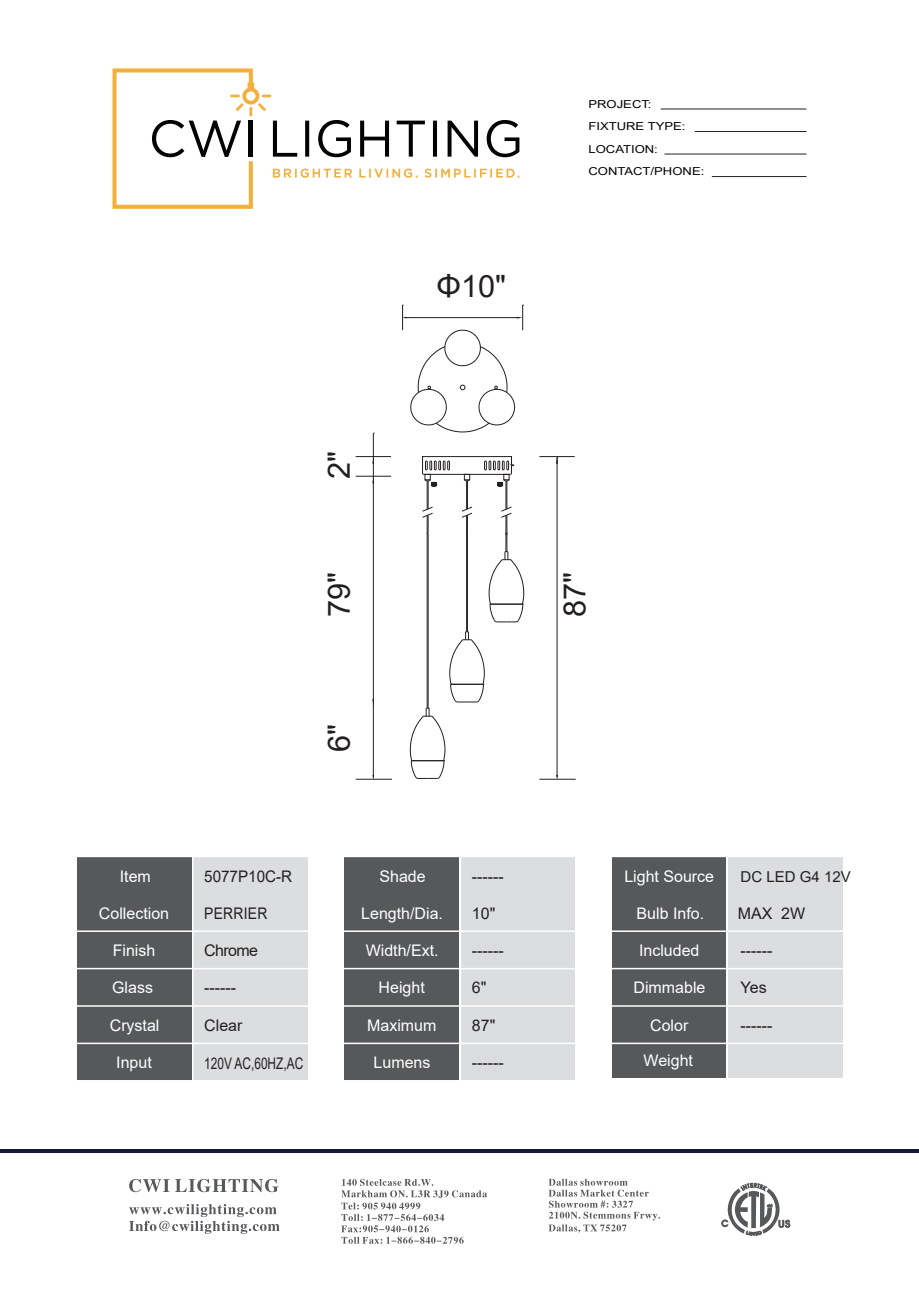
<style>
.page{position:relative;width:919px;height:1289px;background:#fff}
.page>*{position:absolute;margin:0;border:0;box-sizing:border-box;transform-origin:0 0}
.t1{font:30.75px "Arial";color:#231f20}
.t2{font:16.05px "Arial";color:#fff}
.t3{font:16.05px "Arial";color:#231f20}
.t4{font:16.05px "Arial";color:#231f20;scale:.74 1}
.t5{font:16.05px "Arial";color:#231f20;scale:.95 1}
.t6{font:16.05px "Arial";letter-spacing:.02em;color:#231f20;scale:.87 1}
.t7{font:15px "Arial";color:#231f20}
.t8{font:10.95px/22.4px "Arial";color:#030303;scale:1.19 1}
</style>
<div class="page">
<hr style="left:0;top:1149px;width:918px;height:4px;background:#171836">
<div style="left:611px;top:856px;width:115px;height:221px;background:#57585a"></div>
<div style="left:77px;top:856px;width:114px;height:224px;background:#57585a"></div>
<div style="left:344px;top:856px;width:115px;height:224px;background:#57585a"></div>
<div style="left:728px;top:856px;width:114px;height:221px;background:#dcdddf"></div>
<div style="left:193px;top:856px;width:115px;height:224px;background:#dcdddf"></div>
<div style="left:460px;top:856px;width:115px;height:224px;background:#dcdddf"></div>
<hr style="left:76px;top:855px;width:767px;height:2px;background:#fff">
<hr style="left:76px;top:930px;width:767px;height:1px;background:#fff">
<hr style="left:76px;top:967px;width:767px;height:2px;background:#fff">
<hr style="left:76px;top:1005px;width:767px;height:1px;background:#fff">
<hr style="left:76px;top:1042px;width:767px;height:2px;background:#fff">
<hr style="left:76px;top:1079px;width:767px;height:2px;background:#fff">
<hr style="left:459px;top:840px;width:2px;height:240px;background:#fff">
<svg style="left:721px;top:1182px;width:69px;height:53px"></svg>
<svg style="left:341px;top:1178px;width:146px;height:65px"></svg>
<svg style="left:548px;top:1178px;width:112px;height:54px"></svg>
<svg style="left:129px;top:1178px;width:149px;height:14px"></svg>
<svg style="left:129px;top:1204px;width:150px;height:29px"></svg>
<hr style="left:373px;top:433px;width:1px;height:344px;background:#231f20">
<hr style="left:355px;top:778px;width:36px;height:1px;background:#231f20">
<hr style="left:355px;top:456px;width:36px;height:1px;background:#231f20">
<hr style="left:556px;top:457px;width:1px;height:319px;background:#231f20">
<hr style="left:539px;top:778px;width:35px;height:1px;background:#231f20">
<hr style="left:539px;top:456px;width:35px;height:1px;background:#231f20">
<svg style="left:556px;top:456px;width:2px;height:7px"></svg>
<hr style="left:355px;top:476px;width:36px;height:1px;background:#231f20">
<div style="left:422px;top:456px;width:90px;height:17px;border:1px solid #231f20"></div>
<hr style="left:424px;top:474px;width:86px;height:1px;background:#231f20">
<hr style="left:467px;top:532px;width:1px;height:99px;background:#231f20">
<hr style="left:466px;top:532px;width:1px;height:99px;background:#231f20">
<svg style="left:461px;top:474px;width:12px;height:59px"></svg>
<hr style="left:427px;top:532px;width:1px;height:176px;background:#231f20">
<svg style="left:422px;top:460px;width:28px;height:73px"></svg>
<hr style="left:506px;top:515px;width:1px;height:36px;background:#231f20">
<hr style="left:505px;top:515px;width:1px;height:36px;background:#231f20">
<svg style="left:488px;top:551px;width:36px;height:71px"></svg>
<svg style="left:483px;top:460px;width:31px;height:58px"></svg>
<svg style="left:402px;top:305px;width:121px;height:127px"></svg>
<svg style="left:409px;top:631px;width:76px;height:148px"></svg>
<hr style="left:660px;top:109px;width:146px;height:1px;background:#231f20">
<hr style="left:694px;top:131px;width:112px;height:1px;background:#231f20">
<hr style="left:664px;top:154px;width:142px;height:1px;background:#231f20">
<hr style="left:711px;top:176px;width:95px;height:1px;background:#231f20">
<svg style="left:112px;top:68px;width:407px;height:141px"></svg>
<h1 class="t1" style="left:436px;top:265px;width:71px">Φ10"</h1>
<p class="t8" style="left:588px;top:93px;width:99px">PROJECT:<br>FIXTURE TYPE:<br>LOCATION:<br>CONTACT/PHONE:</p>
<h1 class="t1" style="left:318px;top:479px;width:29px;rotate:-90deg">2"</h1>
<h1 class="t1" style="left:318px;top:617px;width:47px;rotate:-90deg">79"</h1>
<h1 class="t1" style="left:553px;top:617px;width:47px;rotate:-90deg">87"</h1>
<h1 class="t1" style="left:318px;top:752px;width:29px;rotate:-90deg">6"</h1>
<p class="t2" style="left:120px;top:865px;width:33px">Item</p>
<p class="t2" style="left:99px;top:902px;width:72px">Collection</p>
<p class="t2" style="left:113px;top:939px;width:44px">Finish</p>
<p class="t2" style="left:112px;top:976px;width:42px">Glass</p>
<p class="t2" style="left:110px;top:1013px;width:51px">Crystal</p>
<p class="t2" style="left:116px;top:1050px;width:37px">Input</p>
<p class="t5" style="left:204px;top:865px;width:94px">5077P10C-R</p>
<p class="t2" style="left:379px;top:865px;width:48px">Shade</p>
<p class="t2" style="left:361px;top:902px;width:83px">Length/Dia.</p>
<p class="t2" style="left:366px;top:939px;width:74px">Width/Ext.</p>
<p class="t2" style="left:378px;top:976px;width:48px">Height</p>
<p class="t2" style="left:367px;top:1013px;width:71px">Maximum</p>
<p class="t3" style="left:472px;top:865px;width:33px">------</p>
<p class="t3" style="left:472px;top:902px;width:25px">10"</p>
<p class="t6" style="left:204px;top:902px;width:74px">PERRIER</p>
<p class="t3" style="left:204px;top:939px;width:55px">Chrome</p>
<p class="t3" style="left:472px;top:939px;width:33px">------</p>
<p class="t3" style="left:472px;top:976px;width:16px">6"</p>
<p class="t3" style="left:472px;top:1013px;width:25px">87"</p>
<p class="t3" style="left:472px;top:1050px;width:33px">------</p>
<p class="t3" style="left:204px;top:976px;width:33px">------</p>
<p class="t3" style="left:204px;top:1013px;width:40px">Clear</p>
<p class="t4" style="left:204px;top:1052px;width:135px">120V AC,60HZ,AC</p>
<p class="t2" style="left:373px;top:1050px;width:58px">Lumens</p>
<p class="t2" style="left:624px;top:865px;width:91px">Light Source</p>
<p class="t2" style="left:636px;top:902px;width:69px">Bulb Info.</p>
<p class="t2" style="left:639px;top:939px;width:62px">Included</p>
<p class="t2" style="left:633px;top:976px;width:73px">Dimmable</p>
<p class="t2" style="left:650px;top:1013px;width:40px">Color</p>
<p class="t2" style="left:643px;top:1049px;width:51px">Weight</p>
<p class="t7" style="left:740px;top:866px;width:112px">DC LED G4 12V</p>
<p class="t3" style="left:737px;top:902px;width:69px">MAX 2W</p>
<p class="t3" style="left:740px;top:939px;width:33px">------</p>
<p class="t3" style="left:740px;top:976px;width:28px">Yes</p>
<p class="t3" style="left:740px;top:1013px;width:33px">------</p>
</div>
